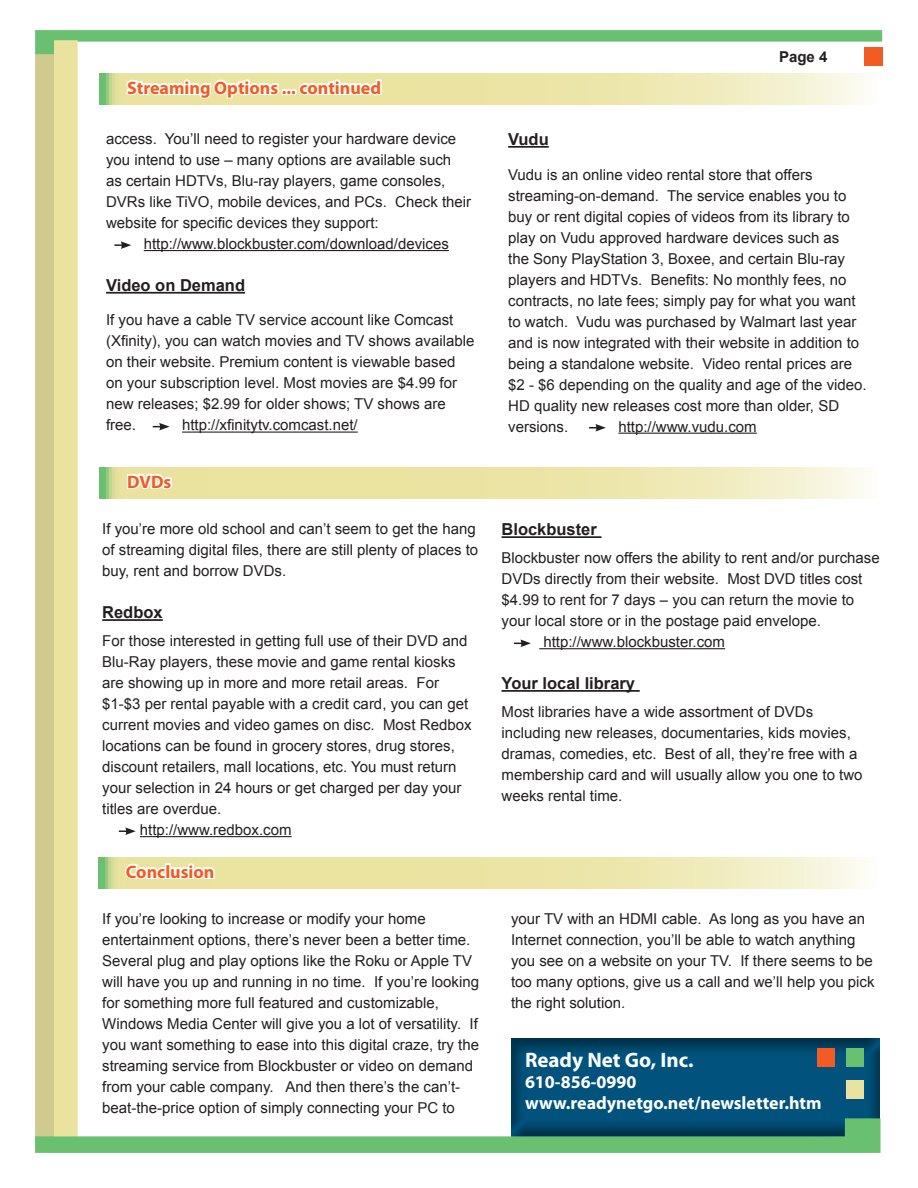
<style>
.page{position:relative;width:918px;height:1188px;background:#fff}
.page>*{position:absolute;margin:0;border:0;box-sizing:border-box;transform-origin:0 0}
.t1{font:700 21px "Myriad Pro";color:#fff}
.t2{font:700 18px/21px "Myriad Pro";color:#fff}
.Body{font:700 18px "Myriad Pro";color:#f25b21}
.t3{font:700 16.5px "Arial";color:#231f20}
.t4{font:15px/21px "Arial";color:#231f20}
.Headline{font:700 15px "Arial";color:#231f20}
</style>
<div class="page">
<div style="left:35px;top:54px;width:19px;height:1094px;background:#d1ca8f"></div>
<div style="left:54px;top:40px;width:24px;height:1097px;background:#eae29f"></div>
<div style="left:864px;top:47px;width:19px;height:19px;background:#f25b21"></div>
<div style="left:509px;top:1036px;width:372px;height:102px;background:#231f20;opacity:.5"></div>
<div style="left:847px;top:1048px;width:17px;height:19px;background:#69c071"></div>
<div style="left:847px;top:1080px;width:17px;height:19px;background:#eae29f"></div>
<div style="left:818px;top:1048px;width:17px;height:19px;background:#f25b21"></div>
<svg style="left:35px;top:1118px;width:845px;height:35px"></svg>
<svg style="left:35px;top:30px;width:847px;height:148px"></svg>
<hr style="left:144px;top:250px;width:305px;height:1px;background:#231f20">
<hr style="left:106px;top:292px;width:139px;height:2px;background:#231f20">
<hr style="left:182px;top:432px;width:176px;height:1px;background:#231f20">
<svg style="left:114px;top:241px;width:17px;height:8px"></svg>
<svg style="left:153px;top:423px;width:17px;height:7px"></svg>
<hr style="left:508px;top:146px;width:41px;height:2px;background:#231f20">
<hr style="left:618px;top:433px;width:139px;height:1px;background:#231f20">
<svg style="left:589px;top:424px;width:17px;height:8px"></svg>
<hr style="left:102px;top:619px;width:61px;height:2px;background:#231f20">
<hr style="left:140px;top:836px;width:152px;height:1px;background:#231f20">
<hr style="left:502px;top:536px;width:99px;height:2px;background:#231f20">
<hr style="left:539px;top:648px;width:186px;height:1px;background:#231f20">
<hr style="left:502px;top:690px;width:138px;height:2px;background:#231f20">
<svg style="left:514px;top:639px;width:17px;height:8px"></svg>
<svg style="left:100px;top:467px;width:766px;height:31px;background:#ece6ae"></svg>
<svg style="left:125px;top:472px;width:49px;height:27px"></svg>
<svg style="left:98px;top:857px;width:767px;height:31px;background:#ebe7af"></svg>
<svg style="left:119px;top:827px;width:97px;height:62px"></svg>
<p class="Body" style="left:127px;top:76px;width:255px">Streaming Options ... continued</p>
<p class="t4" style="left:106px;top:128px;width:367px">access. You’ll need to register your hardware device you intend to use – many options are available such<br>as certain HDTVs, Blu-ray players, game consoles, DVRs like TiVO, mobile devices, and PCs. Check their website for specific devices they support:</p>
<p class="t4" style="left:144px;top:233px;width:307px">http://www.blockbuster.com/download/devices</p>
<p class="t3" style="left:106px;top:274px;width:141px">Video on Demand</p>
<p class="t4" style="left:106px;top:310px;width:370px">If you have a cable TV service account like Comcast (Xfinity), you can watch movies and TV shows available on their website. Premium content is viewable based on your subscription level. Most movies are $4.99 for new releases; $2.99 for older shows; TV shows are free.</p>
<p class="t4" style="left:182px;top:415px;width:177px">http://xfinitytv.comcast.net/</p>
<p class="Body" style="left:127px;top:470px;width:46px">DVDs</p>
<p class="t4" style="left:102px;top:519px;width:377px">If you’re more old school and can’t seem to get the hang of streaming digital files, there are still plenty of places to buy, rent and borrow DVDs.</p>
<p class="t3" style="left:102px;top:602px;width:62px">Redbox</p>
<p class="t4" style="left:102px;top:630px;width:367px">For those interested in getting full use of their DVD and</p>
<p class="t4" style="left:102px;top:651px;width:355px">Blu-Ray players, these movie and game rental kiosks</p>
<p class="t4" style="left:102px;top:672px;width:338px">are showing up in more and more retail areas. For</p>
<p class="t4" style="left:102px;top:693px;width:368px">$1-$3 per rental payable with a credit card, you can get</p>
<p class="t4" style="left:102px;top:714px;width:371px">current movies and video games on disc. Most Redbox</p>
<p class="t4" style="left:102px;top:735px;width:354px">locations can be found in grocery stores, drug stores,</p>
<p class="t4" style="left:102px;top:756px;width:356px">discount retailers, mall locations, etc. You must return</p>
<p class="t4" style="left:102px;top:777px;width:361px">your selection in 24 hours or get charged per day your</p>
<p class="t4" style="left:102px;top:798px;width:121px">titles are overdue.</p>
<p class="t4" style="left:140px;top:819px;width:153px">http://www.redbox.com</p>
<p class="Body" style="left:126px;top:860px;width:90px">Conclusion</p>
<p class="t4" style="left:102px;top:908px;width:378px">If you’re looking to increase or modify your home entertainment options, there’s never been a better time.<br>Several plug and play options like the Roku or Apple TV will have you up and running in no time. If you’re looking for something more full featured and customizable, Windows Media Center will give you a lot of versatility. If you want something to ease into this digital craze, try the streaming service from Blockbuster or video on demand from your cable company. And then there’s the can’t&shy;beat-the-price option of simply connecting your PC to</p>
<p class="Headline" style="left:779px;top:47px;width:50px">Page 4</p>
<p class="t3" style="left:508px;top:128px;width:42px">Vudu</p>
<p class="t4" style="left:508px;top:164px;width:360px">Vudu is an online video rental store that offers streaming-on-demand. The service enables you to buy or rent digital copies of videos from its library to play on Vudu approved hardware devices such as<br>the Sony PlayStation 3, Boxee, and certain Blu-ray players and HDTVs. Benefits: No monthly fees, no contracts, no late fees; simply pay for what you want to watch. Vudu was purchased by Walmart last year and is now integrated with their website in addition to being a standalone website. Video rental prices are $2 - $6 depending on the quality and age of the video.<br>HD quality new releases cost more than older, SD versions.</p>
<p class="t4" style="left:618px;top:416px;width:140px">http://www.vudu.com</p>
<p class="t3" style="left:502px;top:519px;width:97px">Blockbuster</p>
<p class="t4" style="left:502px;top:548px;width:380px">Blockbuster now offers the ability to rent and/or purchase DVDs directly from their website. Most DVD titles cost $4.99 to rent for 7 days – you can return the movie to your local store or in the postage paid envelope.</p>
<p class="t4" style="left:543px;top:632px;width:183px">http://www.blockbuster.com</p>
<p class="t3" style="left:502px;top:672px;width:135px">Your local library</p>
<p class="t4" style="left:502px;top:701px;width:362px">Most libraries have a wide assortment of DVDs including new releases, documentaries, kids movies, dramas, comedies, etc. Best of all, they’re free with a membership card and will usually allow you one to two weeks rental time.</p>
<p class="t4" style="left:511px;top:908px;width:365px">your TV with an HDMI cable. As long as you have an Internet connection, you’ll be able to watch anything you see on a website on your TV. If there seems to be too many options, give us a call and we’ll help you pick the right solution.</p>
<h1 class="t1" style="left:525px;top:1047px;width:170px">Ready Net Go, Inc.</h1>
<p class="t2" style="left:525px;top:1071px;width:298px">610-856-0990 www.readynetgo.net/newsletter.htm</p>
</div>
